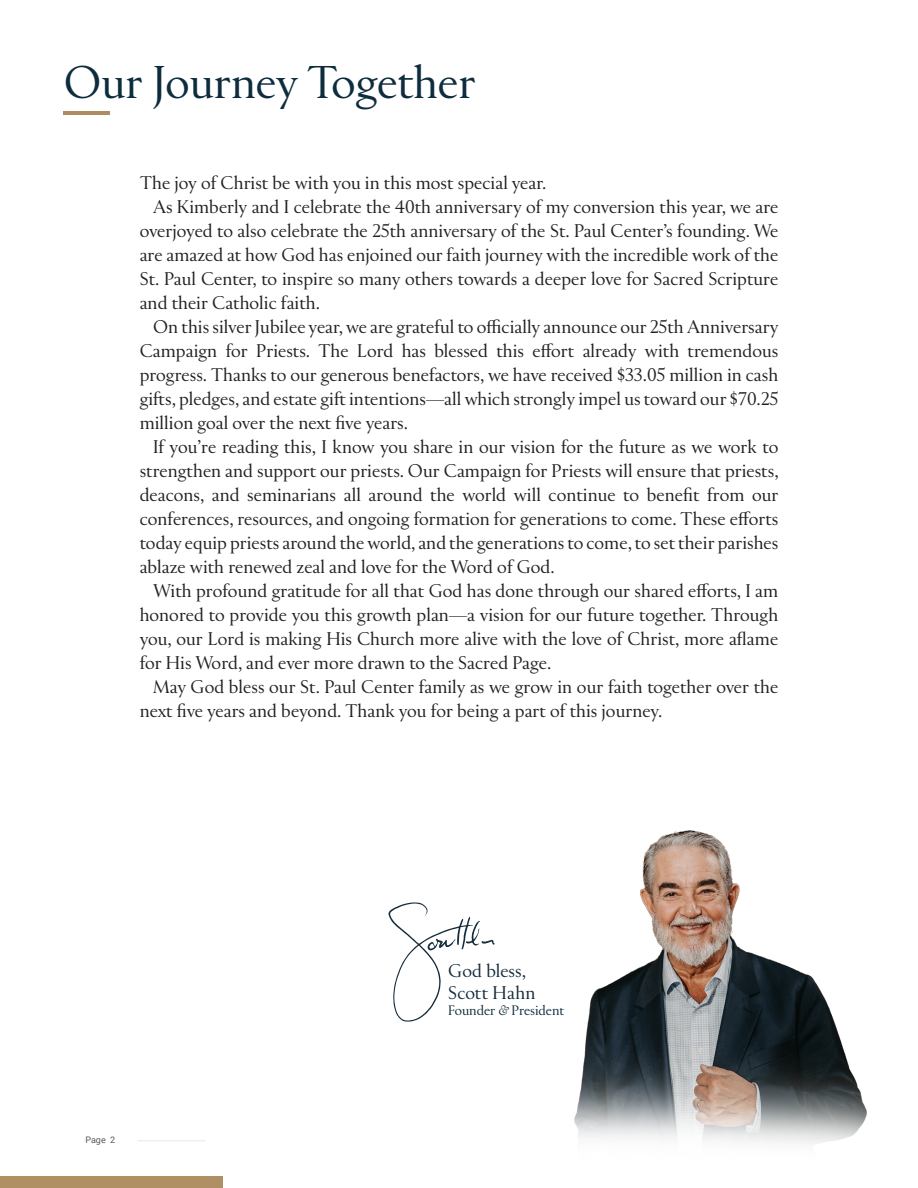
<style>
.page{position:relative;width:918px;height:1188px;background:#fff}
.page>*{position:absolute;margin:0;border:0;box-sizing:border-box;transform-origin:0 0}
.Cover{font:45px "Rizoma M";color:#0d2c3e}
.Sub_Titlle_3{font:18px/24px "Rizoma M";letter-spacing:.005em;color:#231f20;text-align:justify}
.t1{font:18px "Rizoma M";letter-spacing:.005em;color:#152c3c}
.t2{font:13.5px "Rizoma M";color:#152c3c}
.t3{font:9px "Roboto";color:#57585a}
.s1{font-style:italic}
</style>
<div class="page">
<hr style="left:138px;top:1140px;width:68px;height:1px;background:#e6e7e9">
<div style="left:0;top:1176px;width:223px;height:12px;background:#af8f64"></div>
<svg style="left:388px;top:902px;width:107px;height:120px"></svg>
<hr style="left:64px;top:111px;width:46px;height:4px;background:#ae8d63">
<img style="left:574px;top:830px;width:293px;height:314px">
<p class="Cover" style="left:64px;top:56px;width:413px">Our Journey Together</p>
<p class="Sub_Titlle_3" style="left:140px;top:172px;width:408px">The joy of Christ be with you in this most special year.</p>
<p class="Sub_Titlle_3" style="left:140px;top:196px;width:640px;text-indent:14px">As Kimberly and I celebrate the 40th anniversary of my conversion this year, we are overjoyed to also celebrate the 25th anniversary of the St. Paul Center’s founding. We are amazed at how God has enjoined our faith journey with the incredible work of the St. Paul Center, to inspire so many others towards a deeper love for Sacred Scripture and their Catholic faith.</p>
<p class="Sub_Titlle_3" style="left:140px;top:316px;width:640px;text-indent:14px">On this silver Jubilee year, we are grateful to officially announce our 25th Anniversary Campaign for Priests. The Lord has blessed this effort already with tremendous progress. Thanks to our generous benefactors, we have received $33.05 million in cash gifts, pledges, and estate gift intentions—all which strongly impel us toward our $70.25 million goal over the next five years.</p>
<p class="Sub_Titlle_3" style="left:140px;top:436px;width:640px;text-indent:14px">If you’re reading this, I know you share in our vision for the future as we work to strengthen and support our priests. Our Campaign for Priests will ensure that priests, deacons, and seminarians all around the world will continue to benefit from our conferences, resources, and ongoing formation for generations to come. These efforts today equip priests around the world, and the generations to come, to set their parishes ablaze with renewed zeal and love for the Word of God.</p>
<p class="Sub_Titlle_3" style="left:140px;top:580px;width:640px;text-indent:14px">With profound gratitude for all that God has done through our shared efforts, I am honored to provide you this growth plan—a vision for our future together. Through you, our Lord is making His Church more alive with the love of Christ, more aflame for His Word, and ever more drawn to the Sacred Page.</p>
<p class="Sub_Titlle_3" style="left:140px;top:676px;width:640px;text-indent:14px">May God bless our St. Paul Center family as we grow in our faith together over the next five years and beyond. Thank you for being a part of this journey.</p>
<p class="t3" style="left:85px;top:1134px;width:31px">Page 2</p>
<p class="t1" style="left:448px;top:960px;width:80px">God bless,</p>
<p class="t1" style="left:448px;top:982px;width:89px">Scott Hahn</p>
<p class="t2" style="left:448px;top:1002px;width:118px">Founder <span class="s1">&amp;</span> President</p>
</div>
